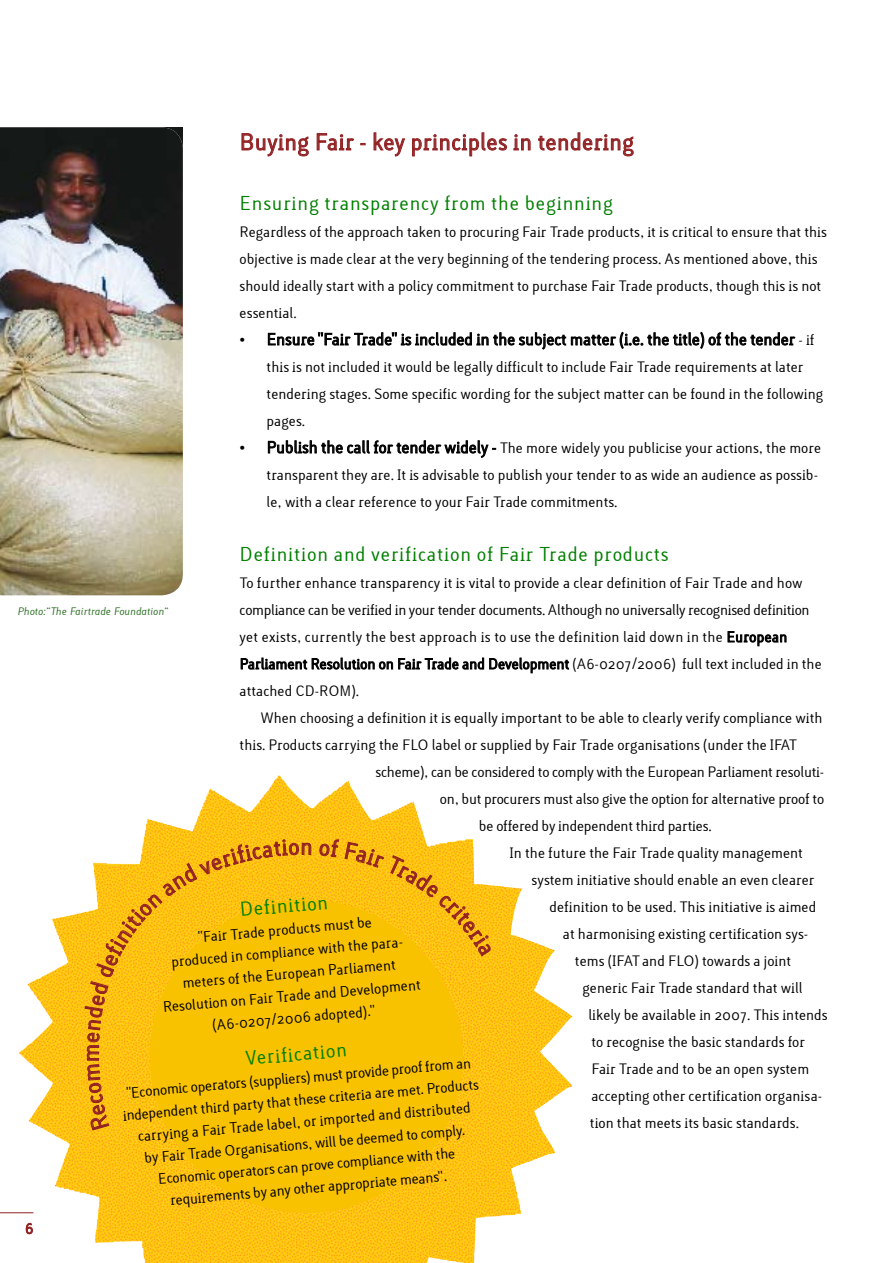
<style>
.page{position:relative;width:893px;height:1263px;background:#fff}
.page>*{position:absolute;margin:0;border:0;box-sizing:border-box;transform-origin:0 0}
.t1{font:21px "Lacuna";letter-spacing:.02em;color:#922224}
.t2{font:18px "Lacuna";letter-spacing:.04em;color:#008000}
.t3{font:15px "Lacuna";color:#000}
.t4{font:13.5px/27px "Lacuna";color:#000}
.t5{font:13.5px "Lacuna";letter-spacing:-.02em;color:#000}
.t6{font:13.5px "Lacuna";color:#922224}
.t7{font:italic 9.75px "Lacuna";letter-spacing:.01em;color:#317128}
.s1{font-size:13.5px}
.s2{font-size:15px}
</style>
<div class="page">
<svg style="left:241px;top:133px;width:68px;height:24px"></svg>
<svg style="left:316px;top:133px;width:49px;height:18px"></svg>
<svg style="left:373px;top:132px;width:32px;height:25px"></svg>
<svg style="left:412px;top:132px;width:95px;height:25px"></svg>
<svg style="left:513px;top:134px;width:18px;height:17px"></svg>
<svg style="left:538px;top:132px;width:96px;height:25px"></svg>
<svg style="left:268px;top:332px;width:527px;height:17px"></svg>
<svg style="left:268px;top:440px;width:228px;height:18px"></svg>
<svg style="left:728px;top:631px;width:58px;height:15px"></svg>
<svg style="left:241px;top:658px;width:328px;height:15px"></svg>
<img style="left:18px;top:780px;width:554px;height:483px">
<div style="left:150px;top:900px;width:313px;height:313px;background:#f9c200;border-radius:50%"></div>
<img style="left:0;top:128px;width:183px;height:467px">
<hr style="left:0;top:1212px;width:33px;height:1px;background:#922224">
<svg style="left:26px;top:1223px;width:7px;height:11px"></svg>
<svg style="left:84px;top:775px;width:228px;height:356px"></svg>
<svg style="left:319px;top:839px;width:173px;height:118px"></svg>
<h1 class="t1" style="left:240px;top:129px;width:396px">Buying Fair - key principles in tendering</h1>
<h2 class="t2" style="left:240px;top:192px;width:375px">Ensuring transparency from the beginning</h2>
<p class="t4" style="left:240px;top:219px;width:589px">Regardless of the approach taken to procuring Fair Trade products, it is critical to ensure that this objective is made clear at the very beginning of the tendering process. As mentioned above, this should ideally start with a policy commitment to purchase Fair Trade products, though this is not essential.</p>
<p class="t3" style="left:267px;top:330px;width:549px">Ensure "Fair Trade" is included in the subject matter (i.e. the title) of the tender <span class="s1">- if</span></p>
<p class="t4" style="left:267px;top:354px;width:558px">this is not included it would be legally difficult to include Fair Trade requirements at later tendering stages. Some specific wording for the subject matter can be found in the following pages.<br><span class="s2">Publish the call for tender widely -</span> The more widely you publicise your actions, the more transparent they are. It is advisable to publish your tender to as wide an audience as possib&shy;le, with a clear reference to your Fair Trade commitments.</p>
<h2 class="t2" style="left:240px;top:543px;width:431px">Definition and verification of Fair Trade products</h2>
<p class="t4" style="left:240px;top:570px;width:584px">To further enhance transparency it is vital to provide a clear definition of Fair Trade and how compliance can be verified in your tender documents. Although no universally recognised definition yet exists, currently the best approach is to use the definition laid down in the European Parliament Resolution on Fair Trade and Development (A6-0207/2006) full text included in the attached CD-ROM).</p>
<p class="t4" style="left:261px;top:705px;width:563px">When choosing a definition it is equally important to be able to clearly verify compliance with</p>
<p class="t4" style="left:240px;top:732px;width:558px">this. Products carrying the FLO label or supplied by Fair Trade organisations (under the IFAT</p>
<p class="t5" style="left:375px;top:764px;width:450px">scheme), can be considered to comply with the European Parliament resoluti-</p>
<p class="t4" style="left:440px;top:786px;width:386px">on, but procurers must also give the option for alternative proof to</p>
<p class="t4" style="left:479px;top:813px;width:235px">be offered by independent third parties.</p>
<p class="t4" style="left:510px;top:840px;width:295px">In the future the Fair Trade quality management</p>
<p class="t4" style="left:531px;top:867px;width:285px">system initiative should enable an even clearer</p>
<p class="t4" style="left:549px;top:894px;width:268px">definition to be used. This initiative is aimed</p>
<p class="t4" style="left:563px;top:921px;width:247px">at harmonising existing certification sys-</p>
<p class="t4" style="left:575px;top:948px;width:218px">tems (IFAT and FLO) towards a joint</p>
<p class="t4" style="left:582px;top:975px;width:222px">generic Fair Trade standard that will</p>
<p class="t4" style="left:588px;top:1002px;width:241px">likely be available in 2007. This intends</p>
<p class="t4" style="left:591px;top:1029px;width:215px">to recognise the basic standards for</p>
<p class="t4" style="left:591px;top:1056px;width:219px">Fair Trade and to be an open system</p>
<p class="t4" style="left:591px;top:1083px;width:232px">accepting other certification organisa-</p>
<p class="t4" style="left:590px;top:1110px;width:211px">tion that meets its basic standards.</p>
<p class="t3" style="left:240px;top:330px;width:7px">•</p>
<p class="t3" style="left:240px;top:438px;width:7px">•</p>
<p class="t7" style="left:18px;top:605px;width:153px">Photo:“The Fairtrade Foundation“</p>
<h2 class="t2" style="left:239px;top:899px;width:90px;rotate:-5deg">Definition</h2>
<p class="t4" style="left:156px;top:930px;width:260px;line-height:22.2px;text-align:center;rotate:-5deg">"Fair Trade products must be<br>produced in compliance with the para&shy;meters of the European Parliament Resolution on Fair Trade and Development (A6-0207/2006 adopted)."</p>
<h2 class="t2" style="left:245px;top:1047px;width:103px;rotate:-5deg">Verification</h2>
<h1 class="t1" style="left:78px;top:1062px;width:20px;rotate:-90deg">m</h1>
<p class="t4" style="left:120px;top:1083px;width:359px;line-height:22.2px;text-align:center;rotate:-5deg">"Economic operators (suppliers) must provide proof from an independent third party that these criteria are met. Products carrying a Fair Trade label, or imported and distributed<br>by Fair Trade Organisations, will be deemed to comply.<br>Economic operators can prove compliance with the requirements by any other appropriate means".</p>
<p class="t6" style="left:25px;top:1220px;width:10px">6</p>
</div>
